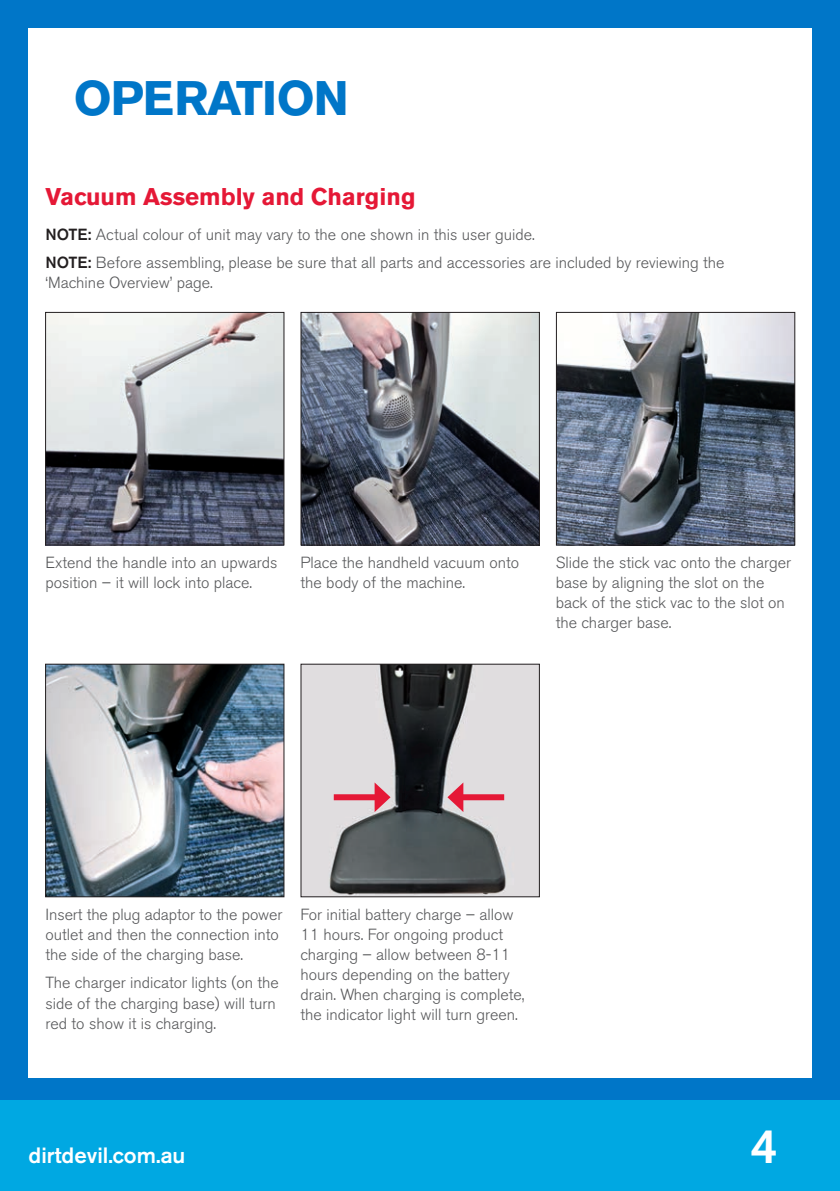
<style>
.page{position:relative;width:840px;height:1191px;background:#fff}
.page>*{position:absolute;margin:0;border:0;box-sizing:border-box;transform-origin:0 0}
.t1{font:700 48px "Akzidenz Grotesk BE";letter-spacing:-.025em;color:#0076c8}
.t2{font:500 48px "Akzidenz Grotesk BE";color:#fff}
.t3{font:700 24px "Akzidenz Grotesk BE";color:#e51836}
.t4{font:500 22px "Akzidenz Grotesk BE";color:#fff}
.t5{font:300 16px/20px "Akzidenz Grotesk BE";color:#57585a}
.s1{font-weight:500;color:#231f20}
</style>
<div class="page">
<div style="left:0;top:0;width:839px;height:1190px;background:#0076c8"></div>
<div style="left:0;top:1100px;width:839px;height:90px;background:#00a8e2"></div>
<div style="left:29px;top:29px;width:782px;height:1048px;background:#fff"></div>
<img style="left:47px;top:314px;width:235px;height:229px">
<div style="left:45px;top:312px;width:239px;height:233px;border:1px solid #231f20"></div>
<img style="left:47px;top:665px;width:235px;height:230px">
<div style="left:45px;top:663px;width:239px;height:234px;border:1px solid #231f20"></div>
<img style="left:302px;top:314px;width:235px;height:229px">
<div style="left:300px;top:312px;width:239px;height:233px;border:1px solid #231f20"></div>
<img style="left:302px;top:665px;width:235px;height:230px">
<div style="left:300px;top:663px;width:239px;height:234px;border:1px solid #231f20"></div>
<img style="left:557px;top:314px;width:235px;height:229px">
<div style="left:555px;top:312px;width:239px;height:233px;border:1px solid #231f20"></div>
<div style="left:457px;top:794px;width:47px;height:6px;background:#e51836"></div>
<svg style="left:447px;top:782px;width:16px;height:29px"></svg>
<div style="left:333px;top:794px;width:47px;height:6px;background:#e51836"></div>
<svg style="left:374px;top:782px;width:16px;height:29px"></svg>
<h1 class="t1" style="left:74px;top:70px;width:276px">OPERATION</h1>
<h2 class="t3" style="left:46px;top:183px;width:371px">Vacuum Assembly and Charging</h2>
<p class="t5" style="left:46px;top:220px;width:680px;line-height:28.6px"><span class="s1">NOTE:</span> Actual colour of unit may vary to the one shown in this user guide.<br><span class="s1">NOTE:</span> Before assembling, please be sure that all parts and accessories are included by reviewing the</p>
<p class="t5" style="left:46px;top:273px;width:169px">‘Machine Overview’ page.</p>
<p class="t5" style="left:46px;top:552px;width:233px">Extend the handle into an upwards position – it will lock into place.</p>
<p class="t5" style="left:300px;top:552px;width:220px">Place the handheld vacuum onto the body of the machine.</p>
<p class="t5" style="left:555px;top:552px;width:237px">Slide the stick vac onto the charger base by aligning the slot on the back of the stick vac to the slot on the charger base.</p>
<p class="t5" style="left:46px;top:904px;width:238px">Insert the plug adaptor to the power outlet and then the connection into the side of the charging base.</p>
<p class="t5" style="left:46px;top:972px;width:235px">The charger indicator lights (on the side of the charging base) will turn red to show it is charging.</p>
<p class="t5" style="left:300px;top:904px;width:225px">For initial battery charge – allow<br>11 hours. For ongoing product charging – allow between 8-11 hours depending on the battery drain. When charging is complete, the indicator light will turn green.</p>
<h3 class="t4" style="left:29px;top:1141px;width:158px">dirtdevil.com.au</h3>
<h1 class="t2" style="left:750px;top:1116px;width:28px">4</h1>
</div>
